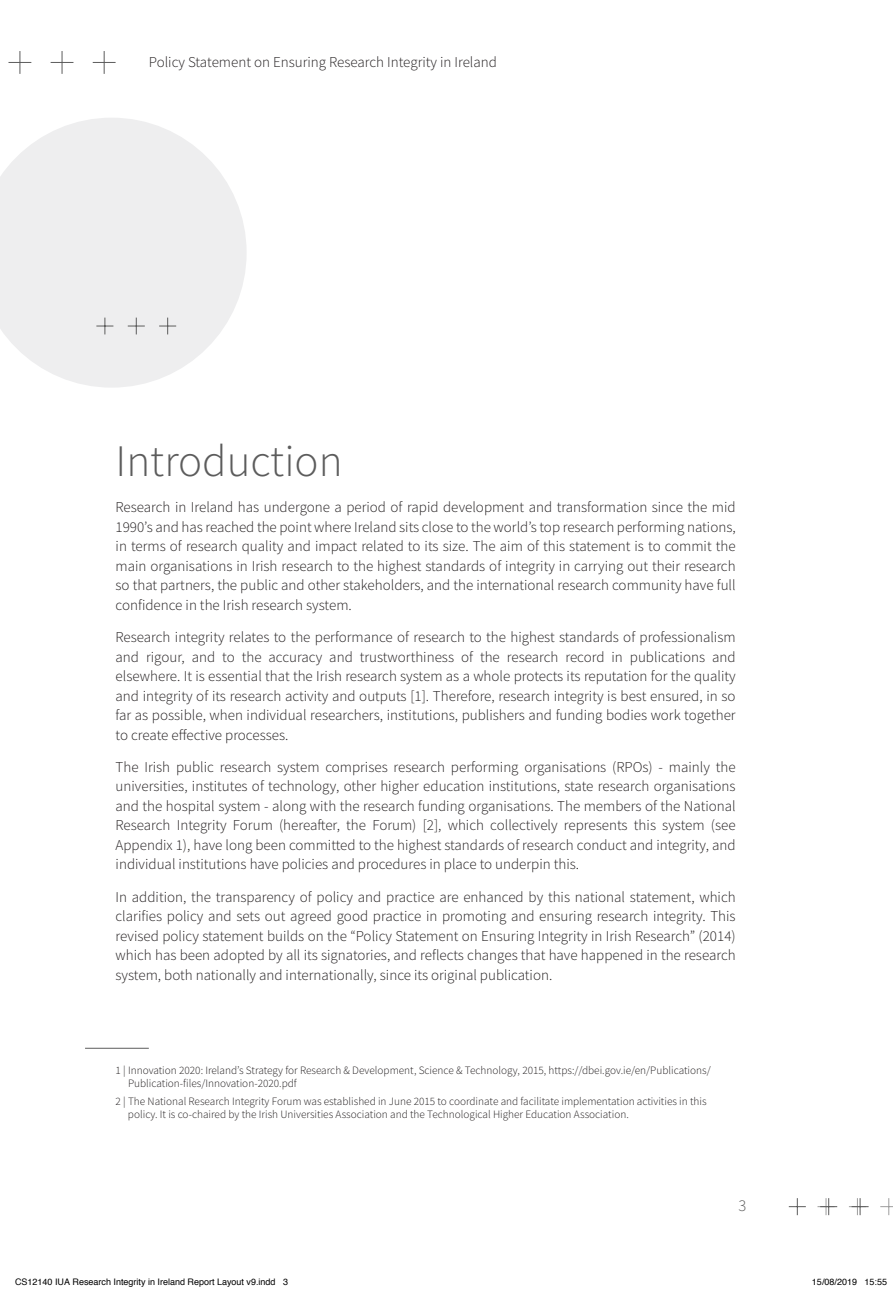
<style>
.page{position:relative;width:893px;height:1290px;background:#fff}
.page>*{position:absolute;margin:0;border:0;box-sizing:border-box;transform-origin:0 0}
.t1{font:300 45px "Source Sans Pro";color:#5c5c5c}
.t2{font:300 16.5px "Source Sans Pro";color:#5c5c5c}
.t3{font:300 15px/19.5px "Source Sans Pro";color:#231f20;text-align:justify}
.t4{font:300 11.25px/13.5px "Source Sans Pro";color:#231f20}
.t5{font:9px "Helvetica";color:#000}
</style>
<div class="page">
<svg style="left:789px;top:1198px;width:17px;height:17px"></svg>
<svg style="left:817px;top:1198px;width:20px;height:17px"></svg>
<svg style="left:849px;top:1198px;width:20px;height:17px"></svg>
<svg style="left:880px;top:1198px;width:13px;height:17px"></svg>
<svg style="left:9px;top:51px;width:22px;height:23px"></svg>
<svg style="left:51px;top:51px;width:22px;height:23px"></svg>
<svg style="left:93px;top:51px;width:23px;height:23px"></svg>
<svg style="left:0;top:118px;width:247px;height:270px;fill:#eeeeef"></svg>
<svg style="left:159px;top:318px;width:17px;height:16px"></svg>
<svg style="left:128px;top:318px;width:17px;height:16px"></svg>
<svg style="left:96px;top:318px;width:17px;height:16px"></svg>
<hr style="left:85px;top:1048px;width:64px;height:1px;background:#5c5c5c">
<p class="t3" style="left:149px;top:53px;width:350px">Policy Statement on Ensuring Research Integrity in Ireland</p>
<p class="t1" style="left:116px;top:433px;width:229px">Introduction</p>
<p class="t3" style="left:116px;top:498px;width:622px">Research in Ireland has undergone a period of rapid development and transformation since the mid 1990’s and has reached the point where Ireland sits close to the world’s top research performing nations, in terms of research quality and impact related to its size. The aim of this statement is to commit the main organisations in Irish research to the highest standards of integrity in carrying out their research so that partners, the public and other stakeholders, and the international research community have full confidence in the Irish research system.</p>
<p class="t3" style="left:116px;top:627px;width:622px">Research integrity relates to the performance of research to the highest standards of professionalism and rigour, and to the accuracy and trustworthiness of the research record in publications and elsewhere. It is essential that the Irish research system as a whole protects its reputation for the quality and integrity of its research activity and outputs [1]. Therefore, research integrity is best ensured, in so far as possible, when individual researchers, institutions, publishers and funding bodies work together to create effective processes.</p>
<p class="t3" style="left:116px;top:757px;width:622px">The Irish public research system comprises research performing organisations (RPOs) - mainly the universities, institutes of technology, other higher education institutions, state research organisations and the hospital system - along with the research funding organisations. The members of the National Research Integrity Forum (hereafter, the Forum) [2], which collectively represents this system (see Appendix 1), have long been committed to the highest standards of research conduct and integrity, and individual institutions have policies and procedures in place to underpin this.</p>
<p class="t3" style="left:116px;top:887px;width:622px">In addition, the transparency of policy and practice are enhanced by this national statement, which clarifies policy and sets out agreed good practice in promoting and ensuring research integrity. This revised policy statement builds on the “Policy Statement on Ensuring Integrity in Irish Research” (2014) which has been adopted by all its signatories, and reflects changes that have happened in the research system, both nationally and internationally, since its original publication.</p>
<p class="t4" style="left:128px;top:1063px;width:584px;text-indent:-12px">1 | Innovation 2020: Ireland’s Strategy for Research &amp; Development, Science &amp; Technology, 2015, https://dbei.gov.ie/en/Publications/<br>Publication-files/Innovation-2020.pdf</p>
<p class="t4" style="left:128px;top:1094px;width:580px;text-indent:-12px">2 | The National Research Integrity Forum was established in June 2015 to coordinate and facilitate implementation activities in this policy. It is co-chaired by the Irish Universities Association and the Technological Higher Education Association.</p>
<p class="t2" style="left:738px;top:1195px;width:9px">3</p>
<p class="t5" style="left:15px;top:1275px;width:275px">CS12140 IUA Research Integrity in Ireland Report Layout v9.indd 3</p>
<p class="t5" style="left:812px;top:1275px;width:77px">15/08/2019 15:55</p>
</div>
